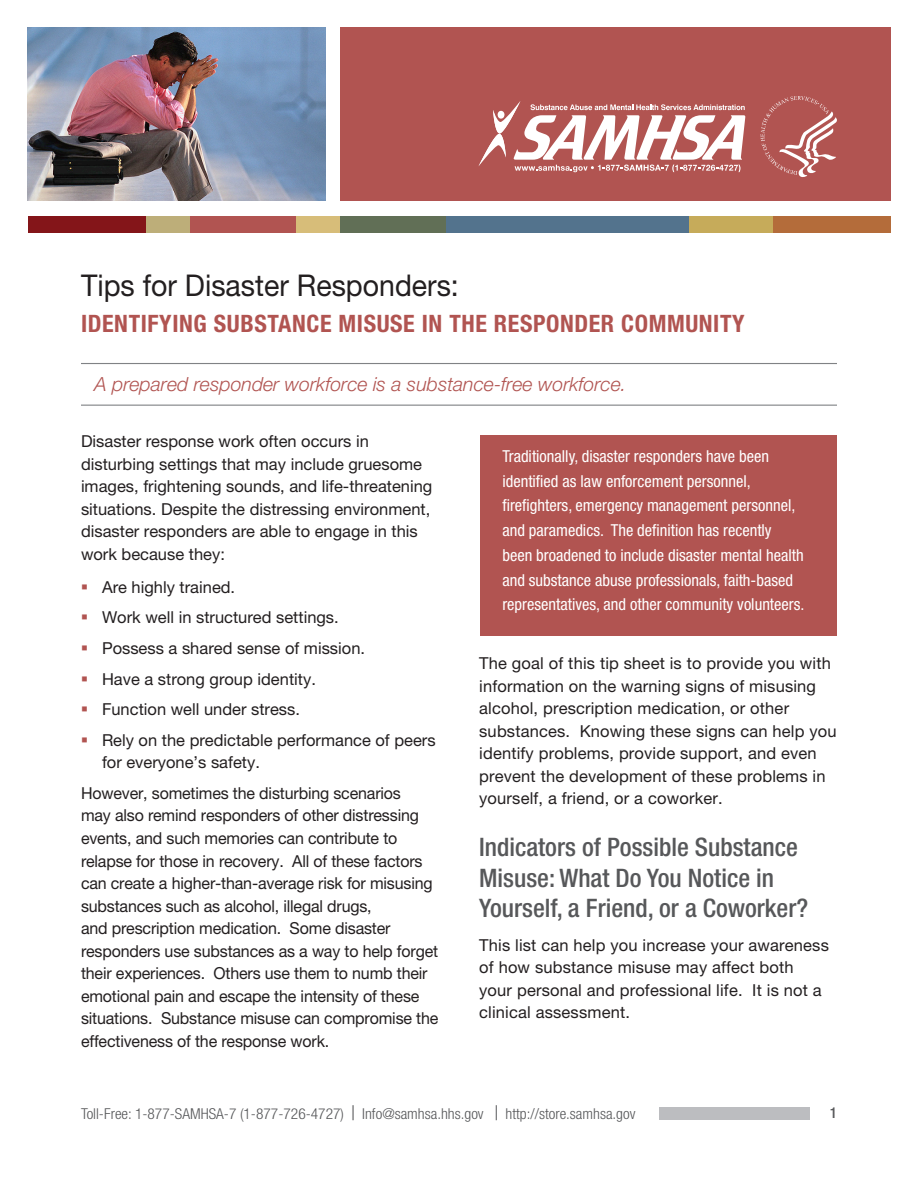
<style>
.page{position:relative;width:918px;height:1188px;background:#fff}
.page>*{position:absolute;margin:0;border:0;box-sizing:border-box;transform-origin:0 0}
.t1{font:30px "Helvetica Neue LT Pro";color:#231f20;scale:.95 1}
.t2{font:500 condensed 25.5px/30.6px "Helvetica Neue LT Pro";color:#57585a}
.t3{font:700 condensed 24px "Helvetica Neue";letter-spacing:.025em;color:#b15451}
.t4{font:italic 300 19.5px "Helvetica Neue LT Pro";color:#b15451}
.t5{font:16.5px/22.5px "Helvetica Neue LT Pro";color:#231f20}
.t6{font:condensed 16.5px/24.8px "Helvetica Neue LT Pro";color:#fff}
.t7{font:300 condensed 15px "Helvetica Neue LT Pro";color:#57585a}
.t8{font:500 condensed 15px "Helvetica Neue LT Pro";color:#57585a}
.t9{font:10.2px "Times New Roman";color:#fff}
.s1{font-weight:400;font-stretch:normal}
</style>
<div class="page">
<div style="left:772px;top:216px;width:119px;height:16px;background:#b46c3a"></div>
<div style="left:446px;top:216px;width:246px;height:16px;background:#53738d"></div>
<div style="left:690px;top:216px;width:83px;height:16px;background:#c6ab5a"></div>
<div style="left:340px;top:216px;width:106px;height:16px;background:#616f56"></div>
<div style="left:190px;top:216px;width:106px;height:16px;background:#b15451"></div>
<div style="left:296px;top:216px;width:44px;height:16px;background:#d7bd79"></div>
<div style="left:28px;top:216px;width:119px;height:16px;background:#841519"></div>
<div style="left:147px;top:216px;width:43px;height:16px;background:#bdae79"></div>
<div style="left:340px;top:27px;width:551px;height:174px;background:#b15451"></div>
<img style="left:27px;top:27px;width:298px;height:174px">
<svg style="left:478px;top:101px;width:267px;height:71px"></svg>
<svg style="left:761px;top:96px;width:76px;height:81px"></svg>
<div style="left:481px;top:435px;width:356px;height:201px;background:#b15451"></div>
<hr style="left:81px;top:363px;width:756px;height:1px;background:#808285">
<hr style="left:81px;top:405px;width:756px;height:1px;background:#808285">
<div style="left:660px;top:1108px;width:150px;height:12px;background:#bcbdc0"></div>
<h1 class="t1" style="left:81px;top:267px;width:399px">Tips for Disaster Responders:</h1>
<h1 class="t3" style="left:81px;top:309px;width:665px">IDENTIFYING SUBSTANCE MISUSE IN THE RESPONDER COMMUNITY</h1>
<p class="t4" style="left:94px;top:373px;width:533px">A prepared responder workforce is a substance-free workforce.</p>
<p class="t9" style="left:817px;top:97px;width:4px">∙</p>
<p class="t5" style="left:81px;top:430px;width:353px">Disaster response work often occurs in disturbing settings that may include gruesome images, frightening sounds, and life-threatening situations. Despite the distressing environment, disaster responders are able to engage in this work because they:</p>
<p class="t5" style="left:102px;top:576px;width:135px">Are highly trained.</p>
<p class="t5" style="left:102px;top:606px;width:238px">Work well in structured settings.</p>
<p class="t5" style="left:102px;top:637px;width:265px">Possess a shared sense of mission.</p>
<p class="t5" style="left:102px;top:667px;width:215px">Have a strong group identity.</p>
<p class="t5" style="left:102px;top:698px;width:200px">Function well under stress.</p>
<p class="t5" style="left:102px;top:729px;width:335px">Rely on the predictable performance of peers for everyone’s safety.</p>
<p class="t5" style="left:81px;top:782px;width:359px">However, sometimes the disturbing scenarios<br>may also remind responders of other distressing events, and such memories can contribute to relapse for those in recovery. All of these factors can create a higher-than-average risk for misusing substances such as alcohol, illegal drugs,<br>and prescription medication. Some disaster responders use substances as a way to help forget their experiences. Others use them to numb their emotional pain and escape the intensity of these situations. Substance misuse can compromise the effectiveness of the response work.</p>
<p class="t6" style="left:502px;top:444px;width:304px">Traditionally, disaster responders have been identified as law enforcement personnel, firefighters, emergency management personnel, and paramedics. The definition has recently been broadened to include disaster mental health and substance abuse professionals, faith-based representatives, and other community volunteers.</p>
<p class="t5" style="left:479px;top:652px;width:359px">The goal of this tip sheet is to provide you with information on the warning signs of misusing alcohol, prescription medication, or other substances. Knowing these signs can help you identify problems, provide support, and even prevent the development of these problems in yourself, a friend, or a coworker.</p>
<h2 class="t2" style="left:479px;top:832px;width:331px">Indicators of Possible Substance<br>Misuse: What Do You Notice in<br>Yourself, a Friend, or a Coworker?</h2>
<p class="t5" style="left:479px;top:933px;width:351px">This list can help you increase your awareness of how substance misuse may affect both your personal and professional life. It is not a clinical assessment.</p>
<p class="t7" style="left:81px;top:1105px;width:556px">Toll-Free: 1-877-SAMHSA-7 (1-877-726-4727) <span class="s1">|</span> Info@samhsa.hhs.gov <span class="s1">|</span> http://store.samhsa.gov</p>
<p class="t8" style="left:830px;top:1104px;width:9px">1</p>
</div>
